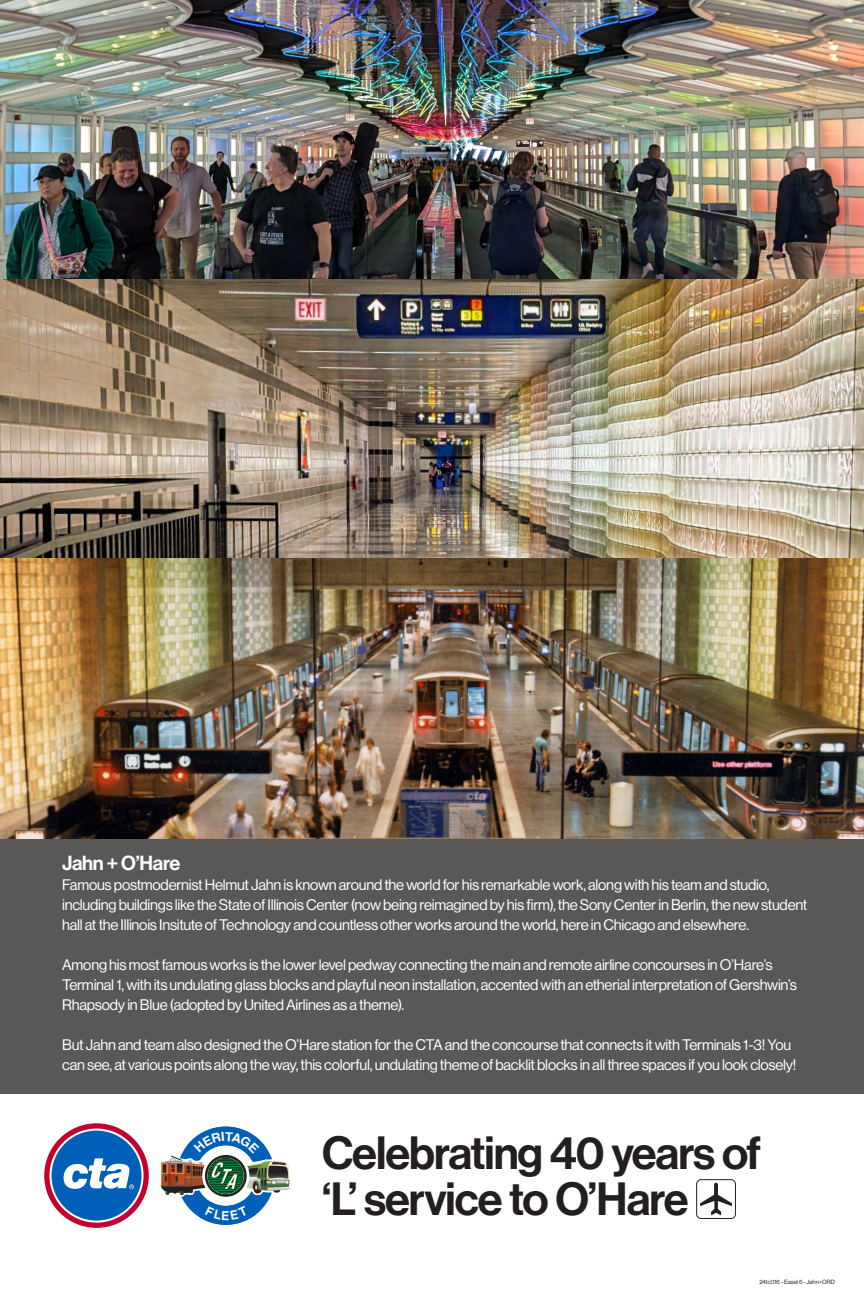
<style>
.page{position:relative;width:864px;height:1296px;background:#fff}
.page>*{position:absolute;margin:0;border:0;box-sizing:border-box;transform-origin:0 0}
.t1{font:45.6px/45.6px "N Haas Grotesk DS Pro 65 Md";letter-spacing:-.025em;color:#231f20}
.t2{font:20px "N Haas Grotesk DS Pro 65 Md";letter-spacing:-.015em;color:#fff}
.t3{font:15px/20px "N Haas Grotesk DS Pro 55 Rg";letter-spacing:-.015em;color:#fff}
.t4{font:6px "N Haas Grotesk DS Pro 55 Rg";color:#231f20}
</style>
<div class="page">
<div style="left:0;top:838px;width:864px;height:256px;background:#5a5757"></div>
<svg style="left:47px;top:1126px;width:99px;height:99px"></svg>
<div style="left:52px;top:1131px;width:90px;height:90px;background:#005fb9;border-radius:50%"></div>
<svg style="left:696px;top:1179px;width:40px;height:40px"></svg>
<img style="left:0;top:0;width:864px;height:838px">
<img style="left:64px;top:728px;width:231px;height:500px">
<h2 class="t2" style="left:62px;top:851px;width:120px">Jahn + O’Hare</h2>
<p class="t3" style="left:62px;top:875px;width:747px">Famous postmodernist Helmut Jahn is known around the world for his remarkable work, along with his team and studio, including buildings like the State of Illinois Center (now being reimagined by his firm), the Sony Center in Berlin, the new student hall at the Illinois Insitute of Technology and countless other works around the world, here in Chicago and elsewhere.</p>
<p class="t3" style="left:62px;top:955px;width:736px">Among his most famous works is the lower level pedway connecting the main and remote airline concourses in O’Hare’s<br>Terminal 1, with its undulating glass blocks and playful neon installation, accented with an etherial interpretation of Gershwin’s<br>Rhapsody in Blue (adopted by United Airlines as a theme).</p>
<p class="t3" style="left:62px;top:1035px;width:736px">But Jahn and team also designed the O’Hare station for the CTA and the concourse that connects it with Terminals 1-3! You can see, at various points along the way, this colorful, undulating theme of backlit blocks in all three spaces if you look closely!</p>
<h1 class="t1" style="left:322px;top:1131px;width:441px">Celebrating 40 years of ‘L’ service to O’Hare</h1>
<p class="t4" style="left:759px;top:1279px;width:77px">24tc016 - Easel 6 - Jahn+ORD</p>
</div>
